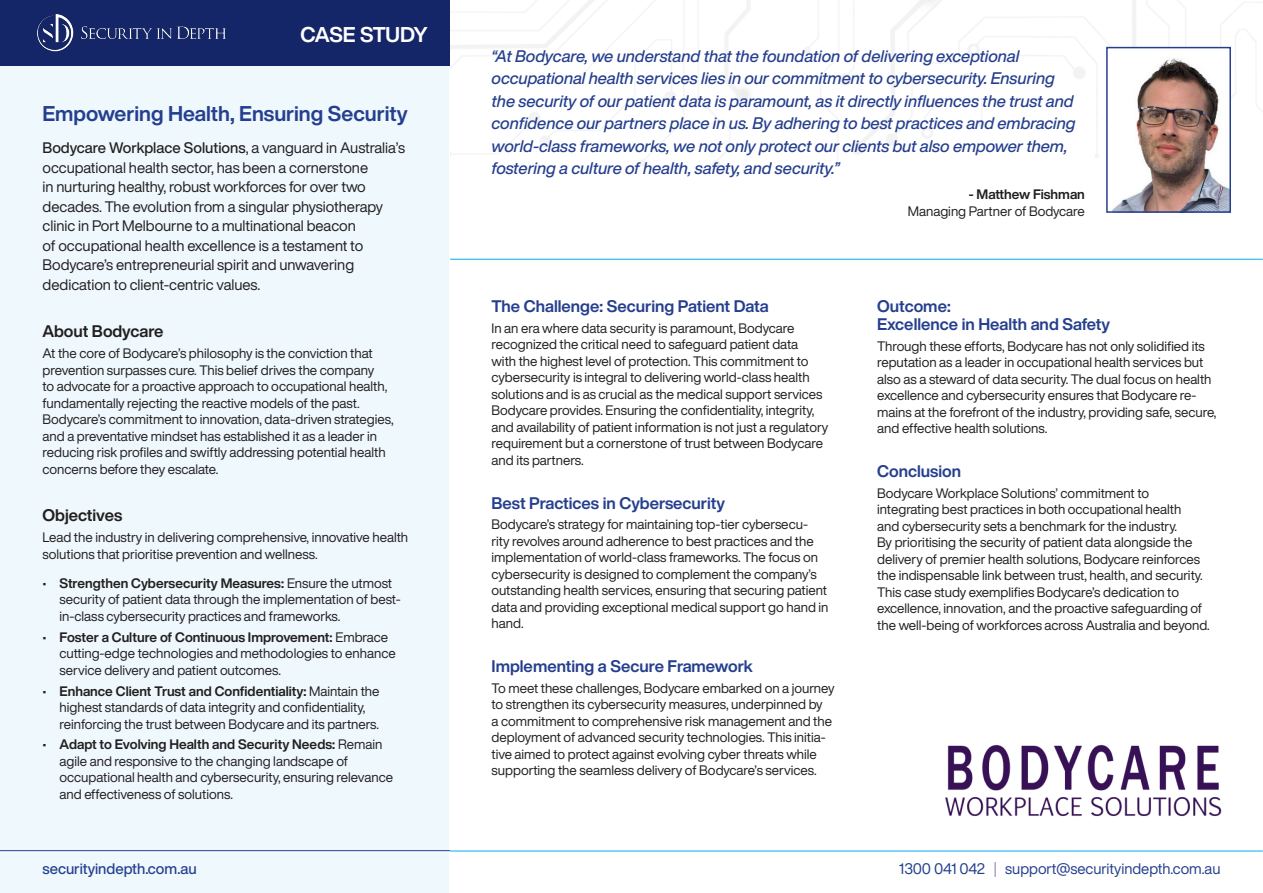
<style>
.page{position:relative;width:1263px;height:893px;background:#fff}
.page>*{position:absolute;margin:0;border:0;box-sizing:border-box;transform-origin:0 0}
.heading{font:700 21px "Helvetica Now Display";color:#253f8e}
.t1{font:700 21px "Helvetica Now Display";letter-spacing:-.03em;color:#fff}
.t2{font:16.5px/22.5px "Helvetica Now Display Med Ita";color:#253f8e}
.subheading{font:700 16.5px/18px "Helvetica Now Display";color:#253f8e}
.subheading-2{font:700 16.5px "Helvetica Now Display";color:#231f20}
.heading-2{font:15px/19.5px "Helvetica Now Display";color:#231f20}
.t3{font:15px "Helvetica Now Display";color:#253f8e}
.t4{font:500 15px "Helvetica Now Display";color:#253f8e}
.heading-3{font:13.5px/16.5px "Helvetica Now Display";color:#231f20}
.s1{font-weight:500}
.s2{font-weight:700}
.s3{color:#8688ba}
</style>
<div class="page">
<div style="left:1px;top:65px;width:448px;height:828px;background:#eef8fd"></div>
<div style="left:0;top:0;width:449px;height:65px;background:#142667"></div>
<hr style="left:0;top:850px;width:450px;height:1px;background:#253f8e">
<hr style="left:450px;top:259px;width:813px;height:1px;background:#00aeef">
<hr style="left:450px;top:851px;width:813px;height:1px;background:#00aeef">
<img style="left:1111px;top:58px;width:117px;height:152px">
<div style="left:1106px;top:47px;width:125px;height:166px;border:2px solid #253f8e"></div>
<img style="left:37px;top:14px;width:189px;height:38px">
<img style="left:945px;top:744px;width:277px;height:72px">
<p class="t1" style="left:300px;top:20px;width:129px">CASE STUDY</p>
<p class="heading" style="left:43px;top:99px;width:367px">Empowering Health, Ensuring Security</p>
<p class="heading-2" style="left:43px;top:138px;width:364px"><span class="s1">Bodycare Workplace Solutions</span>, a vanguard in Australia’s occupational health sector, has been a cornerstone<br>in nurturing healthy, robust workforces for over two decades. The evolution from a singular physiotherapy clinic in Port Melbourne to a multinational beacon<br>of occupational health excellence is a testament to Bodycare’s entrepreneurial spirit and unwavering dedication to client-centric values.</p>
<p class="subheading-2" style="left:43px;top:320px;width:123px">About Bodycare</p>
<p class="heading-3" style="left:43px;top:345px;width:353px">At the core of Bodycare’s philosophy is the conviction that prevention surpasses cure. This belief drives the company<br>to advocate for a proactive approach to occupational health, fundamentally rejecting the reactive models of the past.<br>Bodycare’s commitment to innovation, data-driven strategies, and a preventative mindset has established it as a leader in reducing risk profiles and swiftly addressing potential health concerns before they escalate.</p>
<p class="subheading-2" style="left:43px;top:504px;width:81px">Objectives</p>
<p class="heading-3" style="left:43px;top:529px;width:367px">Lead the industry in delivering comprehensive, innovative health solutions that prioritise prevention and wellness.</p>
<p class="heading-3" style="left:60px;top:575px;width:343px;text-indent:-17px">• <span class="s2">Strengthen Cybersecurity Measures:</span> Ensure the utmost security of patient data through the implementation of best&shy;in-class cybersecurity practices and frameworks.</p>
<p class="heading-3" style="left:60px;top:629px;width:338px;text-indent:-17px">• <span class="s2">Foster a Culture of Continuous Improvement:</span> Embrace cutting-edge technologies and methodologies to enhance service delivery and patient outcomes.</p>
<p class="heading-3" style="left:60px;top:682px;width:321px;text-indent:-17px">• <span class="s2">Enhance Client Trust and Confidentiality:</span> Maintain the highest standards of data integrity and confidentiality, reinforcing the trust between Bodycare and its partners.</p>
<p class="heading-3" style="left:60px;top:736px;width:335px;text-indent:-17px">• <span class="s2">Adapt to Evolving Health and Security Needs:</span> Remain agile and responsive to the changing landscape of occupational health and cybersecurity, ensuring relevance and effectiveness of solutions.</p>
<p class="t2" style="left:491px;top:45px;width:585px">“At Bodycare, we understand that the foundation of delivering exceptional occupational health services lies in our commitment to cybersecurity. Ensuring the security of our patient data is paramount, as it directly influences the trust and confidence our partners place in us. By adhering to best practices and embracing world-class frameworks, we not only protect our clients but also empower them, fostering a culture of health, safety, and security.”</p>
<p class="heading-3" style="left:908px;top:186px;width:179px;text-align:right"><span class="s2">- Matthew Fishman<br></span>Managing Partner of Bodycare</p>
<p class="subheading" style="left:491px;top:297px;width:279px">The Challenge: Securing Patient Data</p>
<p class="heading-3" style="left:491px;top:320px;width:338px">In an era where data security is paramount, Bodycare recognized the critical need to safeguard patient data<br>with the highest level of protection. This commitment to cybersecurity is integral to delivering world-class health solutions and is as crucial as the medical support services Bodycare provides. Ensuring the confidentiality, integrity, and availability of patient information is not just a regulatory requirement but a cornerstone of trust between Bodycare and its partners.</p>
<p class="subheading" style="left:491px;top:494px;width:235px">Best Practices in Cybersecurity</p>
<p class="heading-3" style="left:491px;top:516px;width:339px">Bodycare’s strategy for maintaining top-tier cybersecu&shy;rity revolves around adherence to best practices and the implementation of world-class frameworks. The focus on cybersecurity is designed to complement the company’s outstanding health services, ensuring that securing patient data and providing exceptional medical support go hand in hand.</p>
<p class="subheading" style="left:491px;top:657px;width:263px">Implementing a Secure Framework</p>
<p class="heading-3" style="left:491px;top:679px;width:345px">To meet these challenges, Bodycare embarked on a journey to strengthen its cybersecurity measures, underpinned by<br>a commitment to comprehensive risk management and the deployment of advanced security technologies. This initia&shy;tive aimed to protect against evolving cyber threats while supporting the seamless delivery of Bodycare’s services.</p>
<p class="subheading" style="left:877px;top:297px;width:234px">Outcome:<br>Excellence in Health and Safety</p>
<p class="heading-3" style="left:877px;top:338px;width:341px">Through these efforts, Bodycare has not only solidified its reputation as a leader in occupational health services but also as a steward of data security. The dual focus on health excellence and cybersecurity ensures that Bodycare re&shy;mains at the forefront of the industry, providing safe, secure, and effective health solutions.</p>
<p class="subheading" style="left:877px;top:462px;width:85px">Conclusion</p>
<p class="heading-3" style="left:877px;top:485px;width:334px">Bodycare Workplace Solutions’ commitment to integrating best practices in both occupational health<br>and cybersecurity sets a benchmark for the industry.<br>By prioritising the security of patient data alongside the delivery of premier health solutions, Bodycare reinforces the indispensable link between trust, health, and security.<br>This case study exemplifies Bodycare’s dedication to excellence, innovation, and the proactive safeguarding of the well-being of workforces across Australia and beyond.</p>
<p class="t4" style="left:43px;top:859px;width:156px">securityindepth.com.au</p>
<p class="t3" style="left:899px;top:859px;width:323px">1300 041 042 <span class="s3">|</span> support@securityindepth.com.au</p>
</div>
